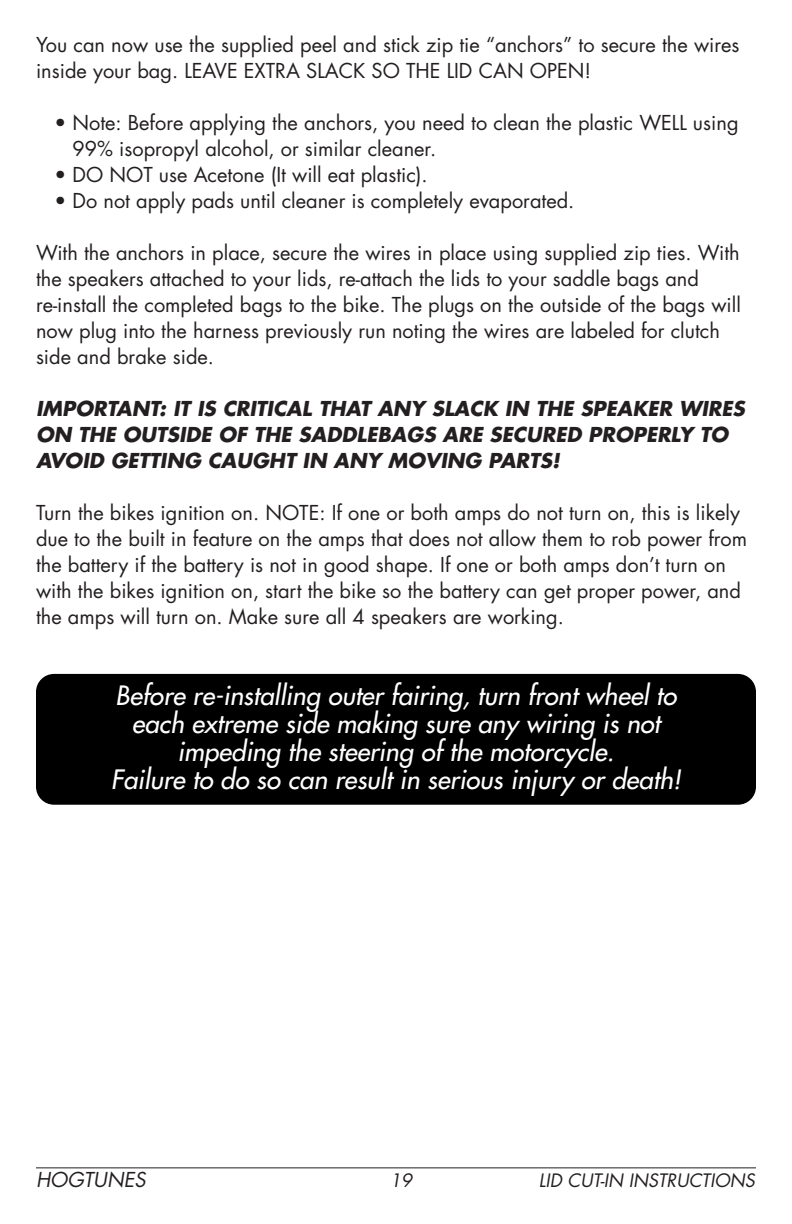
<style>
.page{position:relative;width:792px;height:1224px;background:#fff}
.page>*{position:absolute;margin:0;border:0;box-sizing:border-box;transform-origin:0 0}
.t1{font:italic 26px/28px "Futura";color:#fff;text-align:center}
.t2{font:20px/26px "Futura";color:#231f20}
.t3{font:italic 700 20px/26px "Futura";color:#231f20}
.t4{font:italic 20px "Futura";color:#231f20}
.t5{font:italic 18px "Futura";color:#231f20}
</style>
<div class="page">
<div style="left:36px;top:674px;width:720px;height:131px;background:#000;border-radius:18px"></div>
<hr style="left:36px;top:1167px;width:720px;height:1px;background:#231f20">
<p class="t2" style="left:36px;top:32px;width:705px">You can now use the supplied peel and stick zip tie “anchors” to secure the wires inside your bag. LEAVE EXTRA SLACK SO THE LID CAN OPEN!</p>
<p class="t2" style="left:72px;top:110px;width:668px;text-indent:-18px">• Note: Before applying the anchors, you need to clean the plastic WELL using<br>99% isopropyl alcohol, or similar cleaner.</p>
<p class="t2" style="left:54px;top:162px;width:375px">• DO NOT use Acetone (It will eat plastic).</p>
<p class="t2" style="left:54px;top:188px;width:521px">• Do not apply pads until cleaner is completely evaporated.</p>
<p class="t2" style="left:36px;top:240px;width:706px">With the anchors in place, secure the wires in place using supplied zip ties. With the speakers attached to your lids, re-attach the lids to your saddle bags and re-install the completed bags to the bike. The plugs on the outside of the bags will now plug into the harness previously run noting the wires are labeled for clutch side and brake side.</p>
<p class="t3" style="left:36px;top:395px;width:710px">IMPORTANT: IT IS CRITICAL THAT ANY SLACK IN THE SPEAKER WIRES<br>ON THE OUTSIDE OF THE SADDLEBAGS ARE SECURED PROPERLY TO<br>AVOID GETTING CAUGHT IN ANY MOVING PARTS!</p>
<p class="t2" style="left:36px;top:500px;width:713px">Turn the bikes ignition on. NOTE: If one or both amps do not turn on, this is likely due to the built in feature on the amps that does not allow them to rob power from the battery if the battery is not in good shape. If one or both amps don’t turn on with the bikes ignition on, start the bike so the battery can get proper power, and the amps will turn on. Make sure all 4 speakers are working.</p>
<h1 class="t1" style="left:111px;top:681px;width:572px">Before re-installing outer fairing, turn front wheel to each extreme side making sure any wiring is not impeding the steering of the motorcycle.<br>Failure to do so can result in serious injury or death!</h1>
<p class="t4" style="left:36px;top:1167px;width:111px">HOGTUNES</p>
<p class="t5" style="left:390px;top:1169px;width:24px">19</p>
<p class="t5" style="left:539px;top:1169px;width:218px">LID CUT-IN INSTRUCTIONS</p>
</div>
